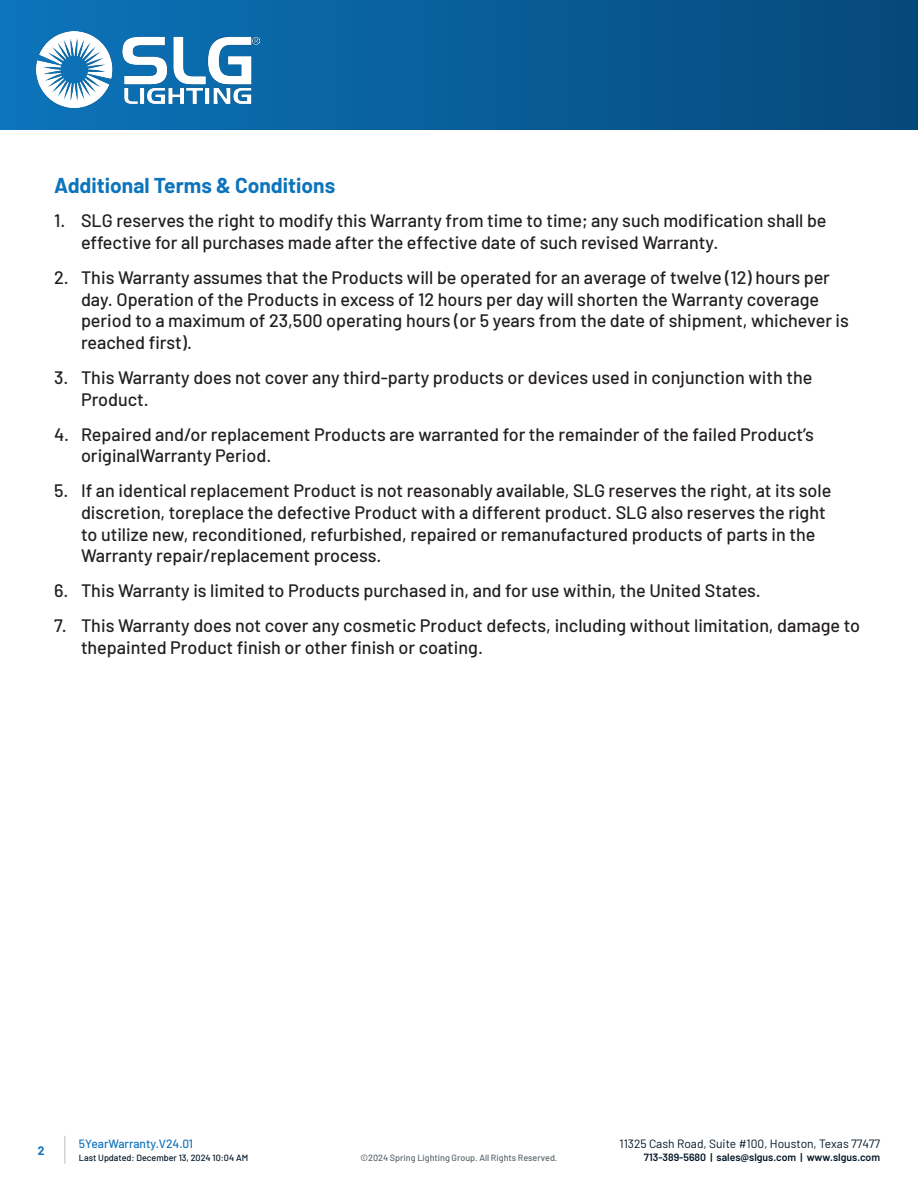
<style>
.page{position:relative;width:918px;height:1188px;background:#fff}
.page>*{position:absolute;margin:0;border:0;box-sizing:border-box;transform-origin:0 0}
.t1{font:700 21px "Barlow";color:#0c74bc}
.t2{font:500 18px/21.6px "Barlow";color:#231f20}
.t3{font:12px "Barlow";color:#001526}
.t4{font:500 12px "Barlow";color:#1275bc}
.t5{font:700 12px "Barlow";color:#1275bc}
.t6{font:600 10.5px "Barlow";color:#001526}
.t7{font:500 9px "Barlow";color:#5b666c}
.t8{font:500 9px "Barlow";color:#001526}
</style>
<div class="page">
<div style="left:0;top:0;width:918px;height:130px;background:linear-gradient(to right,#0c75bb,#064879)"></div>
<img style="left:36px;top:31px;width:223px;height:76px">
<hr style="left:64px;top:1136px;width:2px;height:28px;background:#cfd2d4">
<p class="t1" style="left:54px;top:170px;width:283px">Additional Terms &amp; Conditions</p>
<p class="t2" style="left:81px;top:209px;width:747px;text-indent:-27px">1. SLG reserves the right to modify this Warranty from time to time; any such modification shall be effective for all purchases made after the effective date of such revised Warranty.</p>
<p class="t2" style="left:81px;top:265px;width:769px;text-indent:-27px">2. This Warranty assumes that the Products will be operated for an average of twelve (12) hours per day. Operation of the Products in excess of 12 hours per day will shorten the Warranty coverage period to a maximum of 23,500 operating hours (or 5 years from the date of shipment, whichever is reached first).</p>
<p class="t2" style="left:81px;top:365px;width:733px;text-indent:-27px">3. This Warranty does not cover any third-party products or devices used in conjunction with the<br>Product.</p>
<p class="t2" style="left:81px;top:422px;width:734px;text-indent:-27px">4. Repaired and/or replacement Products are warranted for the remainder of the failed Product’s originalWarranty Period.</p>
<p class="t2" style="left:81px;top:479px;width:752px;text-indent:-27px">5. If an identical replacement Product is not reasonably available, SLG reserves the right, at its sole discretion, toreplace the defective Product with a different product. SLG also reserves the right to utilize new, reconditioned, refurbished, repaired or remanufactured products of parts in the Warranty repair/replacement process.</p>
<p class="t2" style="left:54px;top:579px;width:708px">6. This Warranty is limited to Products purchased in, and for use within, the United States.</p>
<p class="t2" style="left:81px;top:614px;width:781px;text-indent:-27px">7. This Warranty does not cover any cosmetic Product defects, including without limitation, damage to thepainted Product finish or other finish or coating.</p>
<p class="t5" style="left:38px;top:1141px;width:8px">2</p>
<p class="t4" style="left:79px;top:1135px;width:116px">5YearWarranty.V24.01</p>
<p class="t8" style="left:79px;top:1151px;width:171px">Last Updated: December 13, 2024 10:04 AM</p>
<p class="t3" style="left:620px;top:1135px;width:262px">11325 Cash Road, Suite #100, Houston, Texas 77477</p>
<p class="t7" style="left:361px;top:1151px;width:198px">©2024 Spring Lighting Group. All Rights Reserved.</p>
<p class="t6" style="left:644px;top:1149px;width:238px">713-389-5680 | sales@slgus.com | www.slgus.com</p>
</div>
